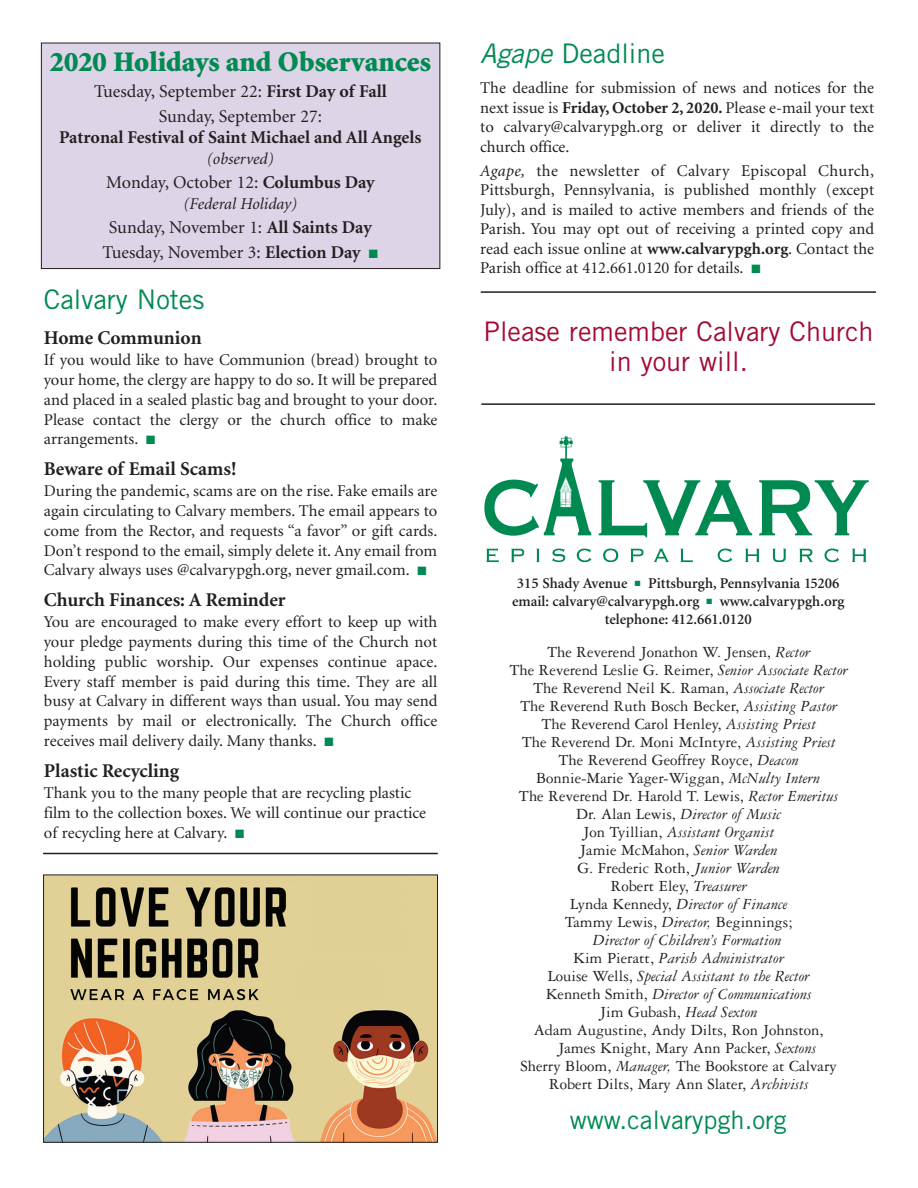
<style>
.page{position:relative;width:918px;height:1188px;background:#fff}
.page>*{position:absolute;margin:0;border:0;box-sizing:border-box;transform-origin:0 0}
.t1{font:900 28.5px "Minion";color:#008a52}
.t2{font:27px/30px "Trade Gothic";color:#a30a34;text-align:center}
.t3{font:27px "Trade Gothic";color:#008a52}
.t4{font:25.5px "Trade Gothic";color:#008a52}
.t5{font:700 19.5px "Minion";color:#231f20}
.t6{font:18px/24.9px "Minion";color:#231f20;text-align:center}
.t7{font:700 18px "Minion";color:#231f20}
.t8{font:16.5px/19.8px "Minion";color:#231f20;text-align:justify}
.t9{font:16.5px "Garamond Three";color:#231f20}
.t10{font:italic 16.5px "Garamond Three";color:#231f20}
.t11{font:italic 16.5px "Minion";color:#231f20}
.t12{font:600 15px/18px "Minion";color:#231f20;text-align:center}
.s1{font-weight:700}
.s2{color:#008a52}
.s3{font-style:italic}
.s4{font-style:normal}
</style>
<div class="page">
<div style="left:41px;top:43px;width:399px;height:226px;background:#ddd4e7"></div>
<div style="left:41px;top:43px;width:399px;height:226px;border:1px solid #231f20"></div>
<img style="left:484px;top:436px;width:385px;height:127px">
<hr style="left:481px;top:291px;width:395px;height:2px;background:#231f20">
<hr style="left:481px;top:403px;width:394px;height:2px;background:#231f20">
<hr style="left:43px;top:853px;width:395px;height:1px;background:#231f20">
<img style="left:45px;top:877px;width:391px;height:263px">
<div style="left:43px;top:875px;width:395px;height:267px;border:1px solid #231f20"></div>
<h1 class="t1" style="left:50px;top:51px;width:383px">2020 Holidays and Observances</h1>
<p class="t6" style="left:94px;top:80px;width:294px">Tuesday, September 22: <span class="s1">First Day of Fall<br></span>Sunday, September 27:</p>
<p class="t7" style="left:59px;top:131px;width:364px">Patronal Festival of Saint Michael and All Angels</p>
<p class="t11" style="left:207px;top:152px;width:69px">(observed)</p>
<p class="t6" style="left:106px;top:171px;width:270px">Monday, October 12: <span class="s1">Columbus Day</span></p>
<p class="t11" style="left:183px;top:197px;width:115px">(Federal Holiday)</p>
<p class="t6" style="left:103px;top:216px;width:277px">Sunday, November 1: <span class="s1">All Saints Day<br></span>Tuesday, November 3: <span class="s1">Election Day</span> <span class="s2">■</span></p>
<h2 class="t3" style="left:44px;top:289px;width:162px">Calvary Notes</h2>
<p class="t5" style="left:44px;top:330px;width:159px">Home Communion</p>
<p class="t8" style="left:44px;top:351px;width:395px">If you would like to have Communion (bread) brought to your home, the clergy are happy to do so. It will be prepared and placed in a sealed plastic bag and brought to your door.<br>Please contact the clergy or the church office to make arrangements. <span class="s2">■</span></p>
<p class="t5" style="left:44px;top:461px;width:194px">Beware of Email Scams!</p>
<p class="t8" style="left:44px;top:482px;width:395px">During the pandemic, scams are on the rise. Fake emails are again circulating to Calvary members. The email appears to come from the Rector, and requests “a favor” or gift cards.<br>Don’t respond to the email, simply delete it. Any email from Calvary always uses @calvarypgh.org, never gmail.com. <span class="s2">■</span></p>
<p class="t5" style="left:44px;top:592px;width:243px">Church Finances: A Reminder</p>
<p class="t8" style="left:44px;top:614px;width:395px">You are encouraged to make every effort to keep up with your pledge payments during this time of the Church not holding public worship. Our expenses continue apace.<br>Every staff member is paid during this time. They are all busy at Calvary in different ways than usual. You may send payments by mail or electronically. The Church office receives mail delivery daily. Many thanks. <span class="s2">■</span></p>
<p class="t5" style="left:44px;top:763px;width:137px">Plastic Recycling</p>
<p class="t8" style="left:44px;top:784px;width:384px;text-align:left">Thank you to the many people that are recycling plastic film to the collection boxes. We will continue our practice of recycling here at Calvary. <span class="s2">■</span></p>
<h2 class="t3" style="left:480px;top:44px;width:186px"><span class="s3">Agape</span> Deadline</h2>
<p class="t8" style="left:480px;top:80px;width:395px">The deadline for submission of news and notices for the next issue is <span class="s1">Friday, October 2, 2020.</span> Please e-mail your text to calvary@calvarypgh.org or deliver it directly to the church office.</p>
<p class="t8" style="left:480px;top:162px;width:395px"><span class="s3">Agape,</span> the newsletter of Calvary Episcopal Church, Pittsburgh, Pennsylvania, is published monthly (except July), and is mailed to active members and friends of the Parish. You may opt out of receiving a printed copy and read each issue online at <span class="s1">www.calvarypgh.org</span>. Contact the Parish office at 412.661.0120 for details. <span class="s2">■</span></p>
<h2 class="t2" style="left:484px;top:320px;width:392px">Please remember Calvary Church in your will.</h2>
<p class="t12" style="left:512px;top:575px;width:334px">315 Shady Avenue <span class="s2">■</span> Pittsburgh, Pennsylvania 15206 email: calvary@calvarypgh.org <span class="s2">■</span> www.calvarypgh.org telephone: 412.661.0120</p>
<p class="t9" style="left:547px;top:647px;width:265px">The Reverend Jonathon W. Jensen, <span class="s3">Rector</span></p>
<p class="t9" style="left:509px;top:665px;width:340px">The Reverend Leslie G. Reimer, <span class="s3">Senior Associate Rector</span></p>
<p class="t9" style="left:533px;top:683px;width:293px">The Reverend Neil K. Raman, <span class="s3">Associate Rector</span></p>
<p class="t9" style="left:520px;top:701px;width:319px">The Reverend Ruth Bosch Becker, <span class="s3">Assisting Pastor</span></p>
<p class="t9" style="left:541px;top:719px;width:276px">The Reverend Carol Henley, <span class="s3">Assisting Priest</span></p>
<p class="t9" style="left:522px;top:737px;width:316px">The Reverend Dr. Moni McIntyre, <span class="s3">Assisting Priest</span></p>
<p class="t9" style="left:559px;top:755px;width:242px">The Reverend Geoffrey Royce, <span class="s3">Deacon</span></p>
<p class="t9" style="left:536px;top:773px;width:285px">Bonnie-Marie Yager-Wiggan, <span class="s3">McNulty Intern</span></p>
<p class="t9" style="left:519px;top:791px;width:321px">The Reverend Dr. Harold T. Lewis, <span class="s3">Rector Emeritus</span></p>
<p class="t10" style="left:576px;top:807px;width:207px"><span class="s4">Dr. Alan Lewis,</span> Director of Music</p>
<p class="t10" style="left:583px;top:825px;width:193px"><span class="s4">Jon Tyillian,</span> Assistant Organist</p>
<p class="t9" style="left:580px;top:845px;width:199px">Jamie McMahon, <span class="s3">Senior Warden</span></p>
<p class="t9" style="left:577px;top:863px;width:204px">G. Frederic Roth, <span class="s3">Junior Warden</span></p>
<p class="t9" style="left:610px;top:881px;width:138px">Robert Eley, <span class="s3">Treasurer</span></p>
<p class="t10" style="left:570px;top:897px;width:219px"><span class="s4">Lynda Kennedy,</span> Director of Finance</p>
<p class="t9" style="left:565px;top:917px;width:229px">Tammy Lewis, <span class="s3">Director,</span> Beginnings;</p>
<p class="t10" style="left:593px;top:933px;width:190px">Director of Children’s Formation</p>
<p class="t10" style="left:573px;top:951px;width:213px"><span class="s4">Kim Pieratt,</span> Parish Administrator</p>
<p class="t10" style="left:548px;top:969px;width:263px"><span class="s4">Louise Wells,</span> Special Assistant to the Rector</p>
<p class="t10" style="left:546px;top:987px;width:267px"><span class="s4">Kenneth Smith,</span> Director of Communications</p>
<p class="t9" style="left:600px;top:1007px;width:159px">Jim Gubash, <span class="s3">Head Sexton</span></p>
<p class="t9" style="left:534px;top:1025px;width:291px">Adam Augustine, Andy Dilts, Ron Johnston,</p>
<p class="t9" style="left:558px;top:1043px;width:260px">James Knight, Mary Ann Packer, <span class="s3">Sextons</span></p>
<p class="t9" style="left:520px;top:1061px;width:318px">Sherry Bloom, <span class="s3">Manager,</span> The Bookstore at Calvary</p>
<p class="t9" style="left:549px;top:1079px;width:262px">Robert Dilts, Mary Ann Slater, <span class="s3">Archivists</span></p>
<h3 class="t4" style="left:570px;top:1110px;width:218px">www.calvarypgh.org</h3>
</div>
